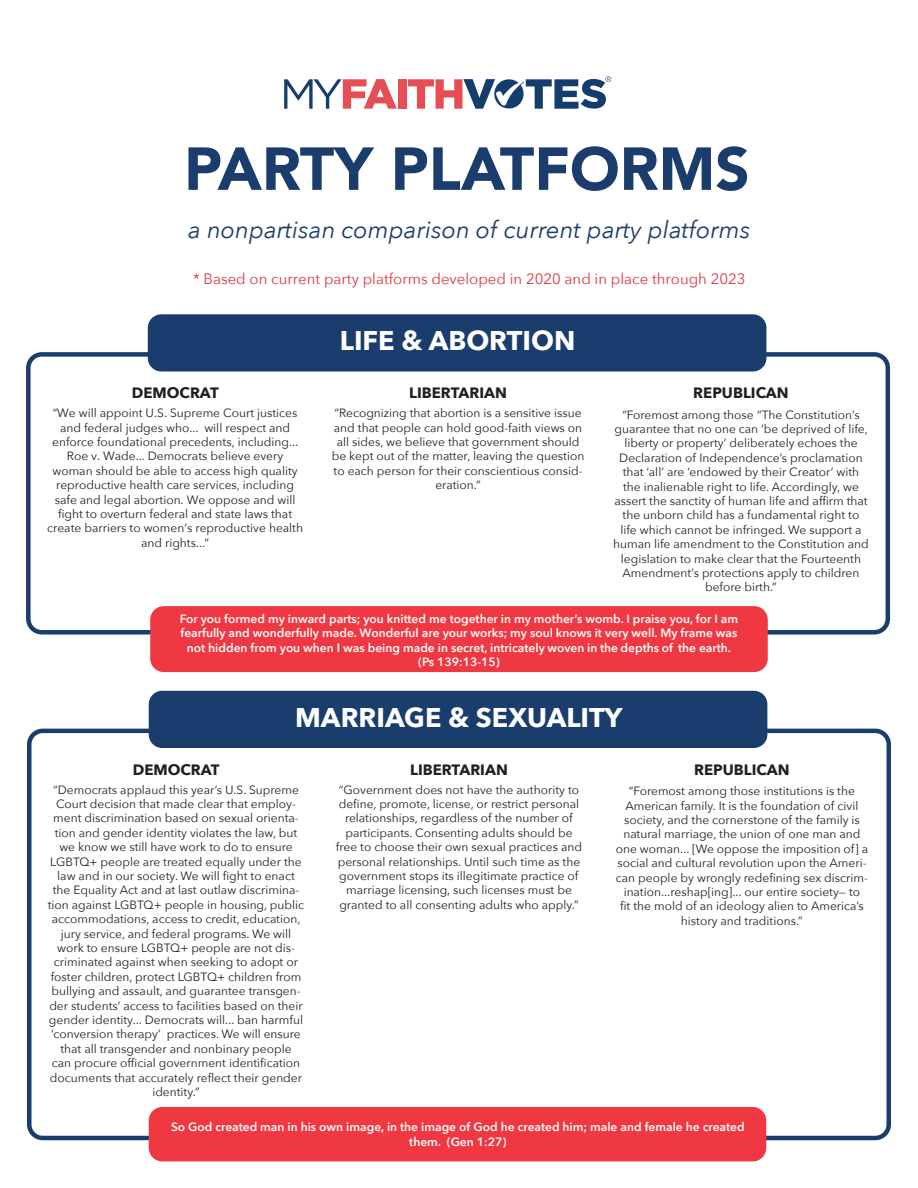
<style>
.page{position:relative;width:918px;height:1188px;background:#fff}
.page>*{position:absolute;margin:0;border:0;box-sizing:border-box;transform-origin:0 0}
.t1{font:900 60px "Avenir";color:#1a3d6d}
.t2{font:700 27px "Avenir Next";color:#fff}
.t3{font:italic 24px "Avenir Next";color:#1a3d6d}
.t4{font:15px "Avenir Next";color:#e03643}
.t5{font:700 15px "Avenir Next";color:#231f20}
.t6{font:12px/14.4px "Avenir Next";color:#231f20;text-align:center}
.t7{font:600 12px/14.4px "Avenir Next";color:#fff;text-align:center}
</style>
<div class="page">
<div style="left:398px;top:79px;width:8px;height:30px;background:#e74d54"></div>
<svg style="left:284px;top:79px;width:113px;height:30px"></svg>
<svg style="left:408px;top:76px;width:203px;height:33px"></svg>
<div style="left:149px;top:691px;width:618px;height:57px;background:#1a3d6d;border-radius:14px"></div>
<div style="left:149px;top:1107px;width:617px;height:54px;background:#ef3842;border-radius:14px"></div>
<div style="left:26px;top:352px;width:864px;height:283px;border:4px solid #1a3d6d;border-radius:14px"></div>
<div style="left:148px;top:314px;width:618px;height:58px;background:#1a3d6d;border-radius:14px"></div>
<div style="left:150px;top:606px;width:618px;height:66px;background:#ef3842;border-radius:14px"></div>
<p class="t1" style="left:184px;top:118px;width:567px">PARTY PLATFORMS</p>
<p class="t3" style="left:188px;top:209px;width:564px">a nonpartisan comparison of current party platforms</p>
<p class="t4" style="left:193px;top:266px;width:554px">* Based on current party platforms developed in 2020 and in place through 2023</p>
<p class="t2" style="left:340px;top:317px;width:237px">LIFE &amp; ABORTION</p>
<p class="t5" style="left:132px;top:380px;width:88px">DEMOCRAT</p>
<p class="t5" style="left:409px;top:380px;width:99px">LIBERTARIAN</p>
<p class="t5" style="left:693px;top:380px;width:97px">REPUBLICAN</p>
<p class="t6" style="left:47px;top:405px;width:257px">“We will appoint U.S. Supreme Court justices and federal judges who... will respect and enforce foundational precedents, including...<br>Roe v. Wade... Democrats believe every woman should be able to access high quality reproductive health care services, including safe and legal abortion. We oppose and will fight to overturn federal and state laws that create barriers to women’s reproductive health and rights...”</p>
<p class="t6" style="left:332px;top:405px;width:254px">“Recognizing that abortion is a sensitive issue and that people can hold good-faith views on all sides, we believe that government should be kept out of the matter, leaving the question to each person for their conscientious consid&shy;eration.”</p>
<p class="t6" style="left:613px;top:407px;width:257px">“Foremost among those “The Constitution’s guarantee that no one can ‘be deprived of life, liberty or property’ deliberately echoes the Declaration of Independence’s proclamation that ‘all’ are ‘endowed by their Creator’ with the inalienable right to life. Accordingly, we assert the sanctity of human life and affirm that the unborn child has a fundamental right to life which cannot be infringed. We support a human life amendment to the Constitution and legislation to make clear that the Fourteenth Amendment’s protections apply to children before birth.”</p>
<p class="t7" style="left:180px;top:611px;width:560px">For you formed my inward parts; you knitted me together in my mother’s womb. I praise you, for I am fearfully and wonderfully made. Wonderful are your works; my soul knows it very well. My frame was not hidden from you when I was being made in secret, intricately woven in the depths of the earth. (Ps 139:13-15)</p>
<p class="t2" style="left:295px;top:694px;width:329px">MARRIAGE &amp; SEXUALITY</p>
<p class="t5" style="left:133px;top:757px;width:88px">DEMOCRAT</p>
<p class="t5" style="left:410px;top:757px;width:99px">LIBERTARIAN</p>
<p class="t5" style="left:694px;top:757px;width:97px">REPUBLICAN</p>
<p class="t6" style="left:48px;top:782px;width:258px">“Democrats applaud this year’s U.S. Supreme Court decision that made clear that employ&shy;ment discrimination based on sexual orienta&shy;tion and gender identity violates the law, but we know we still have work to do to ensure LGBTQ+ people are treated equally under the law and in our society. We will fight to enact the Equality Act and at last outlaw discrimina&shy;tion against LGBTQ+ people in housing, public accommodations, access to credit, education, jury service, and federal programs. We will work to ensure LGBTQ+ people are not dis&shy;criminated against when seeking to adopt or foster children, protect LGBTQ+ children from bullying and assault, and guarantee transgen&shy;der students’ access to facilities based on their gender identity... Democrats will... ban harmful ‘conversion therapy’ practices. We will ensure that all transgender and nonbinary people<br>can procure official government identification documents that accurately reflect their gender identity.”</p>
<p class="t6" style="left:336px;top:782px;width:248px">“Government does not have the authority to define, promote, license, or restrict personal relationships, regardless of the number of participants. Consenting adults should be free to choose their own sexual practices and personal relationships. Until such time as the government stops its illegitimate practice of marriage licensing, such licenses must be granted to all consenting adults who apply.”</p>
<p class="t6" style="left:616px;top:783px;width:254px">“Foremost among those institutions is the American family. It is the foundation of civil society, and the cornerstone of the family is natural marriage, the union of one man and one woman... [We oppose the imposition of] a social and cultural revolution upon the Ameri&shy;can people by wrongly redefining sex discrim&shy;ination...reshap[ing]... our entire society— to<br>fit the mold of an ideology alien to America’s history and traditions.”</p>
<p class="t7" style="left:171px;top:1119px;width:575px">So God created man in his own image, in the image of God he created him; male and female he created them. (Gen 1:27)</p>
</div>
